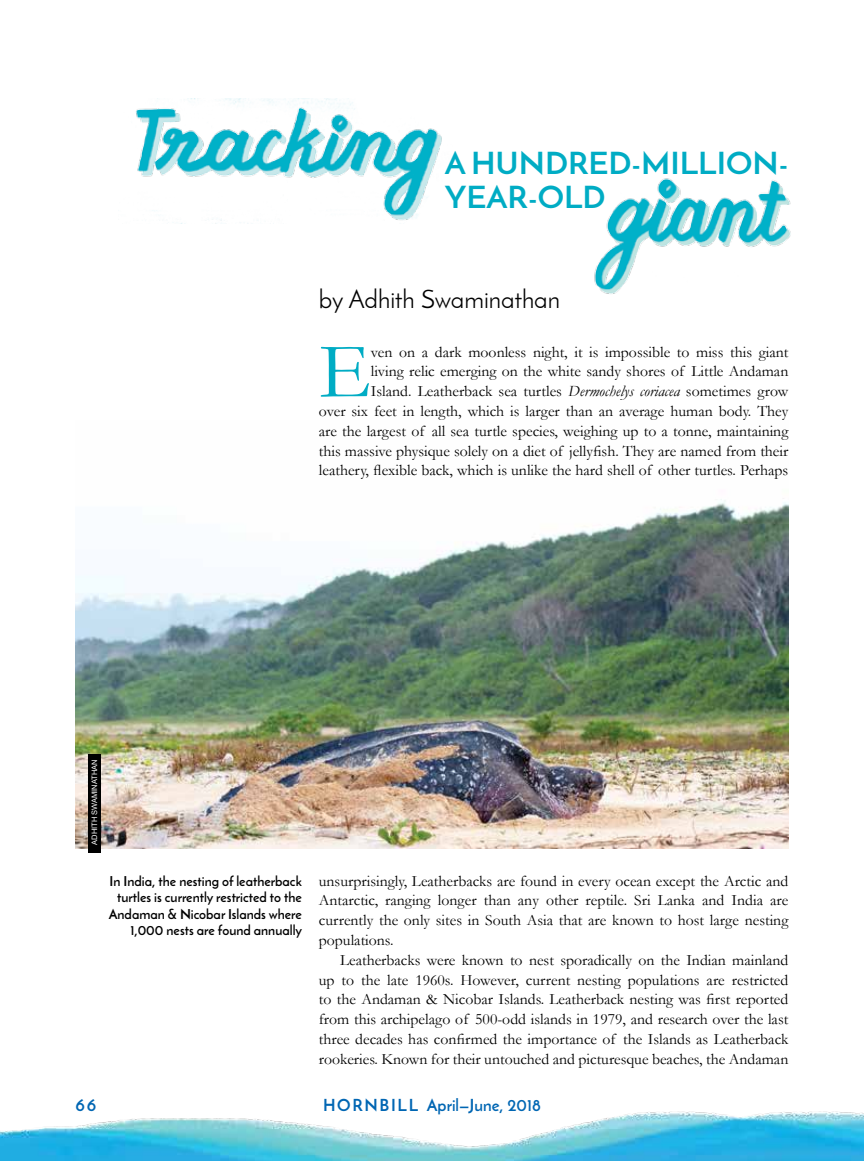
<style>
.page{position:relative;width:864px;height:1161px;background:#fff}
.page>*{position:absolute;margin:0;border:0;box-sizing:border-box;transform-origin:0 0}
.t1{font:79.2px "Garamond";color:#00acc4}
.t2{font:700 30.3px/34.8px "Josefin Sans";color:#00acc4;scale:1.06 1}
.t3{font:25.5px "Josefin Sans";color:#000}
.t4{font:700 18px "Josefin Sans";color:#0066b3}
.t5{font:700 16.5px "Josefin Sans";color:#0066b3}
.t6{font:15.75px/19.8px "Garamond";color:#000;text-align:justify}
.t7{font:700 13.5px/16.5px "Josefin Sans";color:#000;text-align:right}
.t8{font:7.5px "Arial";color:#fff}
.s1{font-style:italic}
</style>
<div class="page">
<img style="left:0;top:1111px;width:864px;height:50px">
<img style="left:76px;top:499px;width:712px;height:350px">
<div style="left:88px;top:755px;width:13px;height:98px;background:#000"></div>
<img style="left:594px;top:178px;width:197px;height:116px">
<img style="left:136px;top:99px;width:306px;height:122px">
<h2 class="t2" style="left:445px;top:145px;width:326px">A HUNDRED-MILLION-<br>YEAR-OLD</h2>
<h3 class="t3" style="left:319px;top:284px;width:243px">by Adhith Swaminathan</h3>
<p class="t6" style="left:319px;top:341px;width:471px;text-align:right">ven on a dark moonless night, it is impossible to miss this giant<br>living relic emerging on the white sandy shores of Little Andaman<br>Island. Leatherback sea turtles <span class="s1">Dermochelys coriacea</span> sometimes grow<br>over six feet in length, which is larger than an average human body. They are the largest of all sea turtle species, weighing up to a tonne, maintaining this massive physique solely on a diet of jellyfish. They are named from their leathery, flexible back, which is unlike the hard shell of other turtles. Perhaps</p>
<h1 class="t1" style="left:319px;top:318px;width:53px">E</h1>
<p class="t8" style="left:90px;top:845px;width:87px;rotate:-90deg">ADHITH SWAMINATHAN</p>
<p class="t7" style="left:109px;top:872px;width:195px">In India, the nesting of leatherback turtles is currently restricted to the Andaman &amp; Nicobar Islands where 1,000 nests are found annually</p>
<p class="t6" style="left:319px;top:870px;width:471px">unsurprisingly, Leatherbacks are found in every ocean except the Arctic and Antarctic, ranging longer than any other reptile. Sri Lanka and India are currently the only sites in South Asia that are known to host large nesting populations.</p>
<p class="t6" style="left:319px;top:950px;width:471px;text-indent:21px">Leatherbacks were known to nest sporadically on the Indian mainland up to the late 1960s. However, current nesting populations are restricted to the Andaman &amp; Nicobar Islands. Leatherback nesting was first reported from this archipelago of 500-odd islands in 1979, and research over the last three decades has confirmed the importance of the Islands as Leatherback rookeries. Known for their untouched and picturesque beaches, the Andaman</p>
<p class="t4" style="left:76px;top:1094px;width:22px">66</p>
<p class="t5" style="left:323px;top:1095px;width:219px">HORNBILL April—June, 2018</p>
</div>
